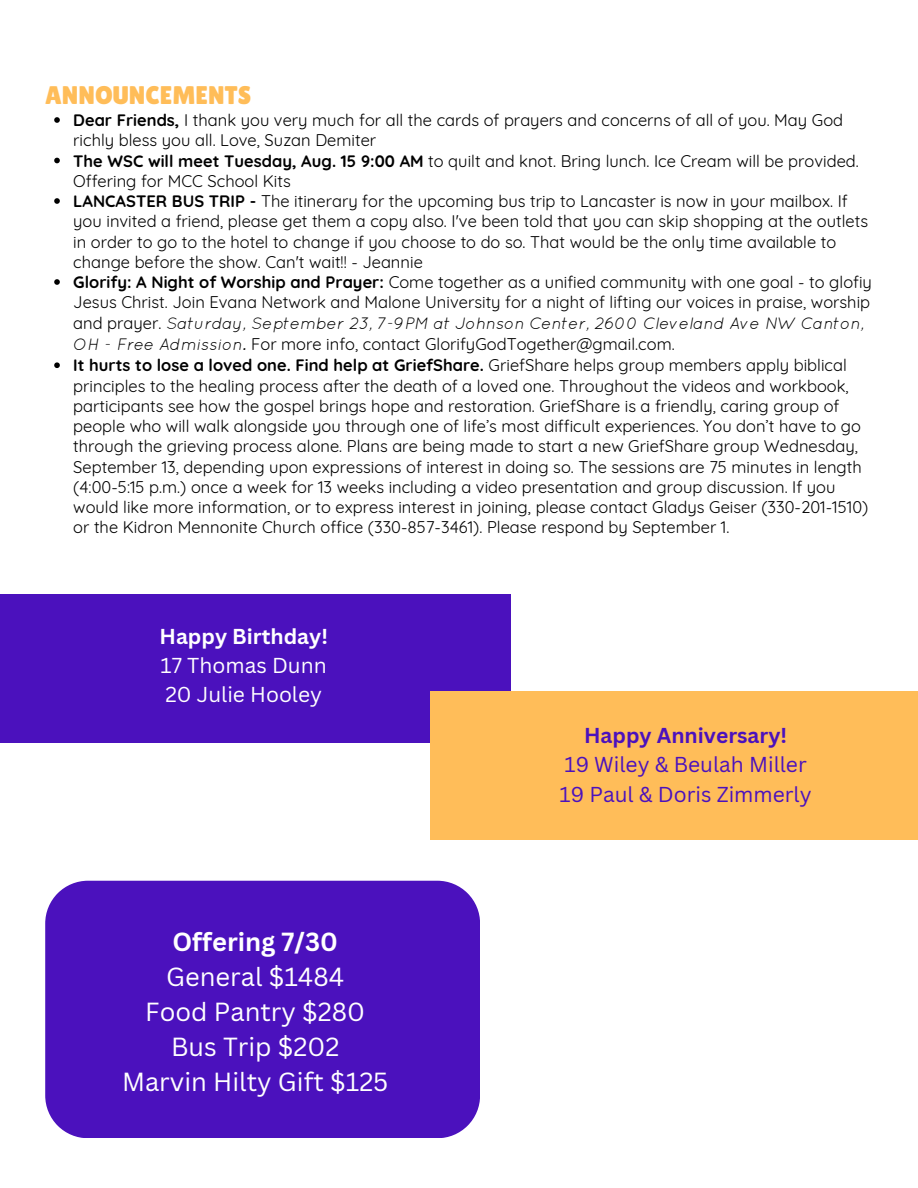
<style>
.page{position:relative;width:918px;height:1188px;background:#fff}
.page>*{position:absolute;margin:0;border:0;box-sizing:border-box;transform-origin:0 0}
.t1{font:25.5px "Canva Sans";color:#fff}
.t2{font:25.5px "Lilita One";color:#ffbd59}
.t3{font:700 25.5px "Canva Sans";color:#fff}
.t4{font:21px "Canva Sans";color:#4b11bd}
.t5{font:21px "Canva Sans";color:#fff}
.t6{font:700 21px "Canva Sans";color:#4b11bd}
.t7{font:700 21px "Canva Sans";color:#fff}
.t8{font:16.5px/20.2px "Quicksand";color:#000}
.s1{font-weight:700}
.s2{font-style:italic}
</style>
<div class="page">
<svg style="left:54px;top:117px;width:6px;height:6px"></svg>
<svg style="left:54px;top:158px;width:6px;height:5px"></svg>
<svg style="left:54px;top:198px;width:6px;height:6px"></svg>
<svg style="left:54px;top:279px;width:6px;height:6px"></svg>
<svg style="left:54px;top:362px;width:6px;height:6px"></svg>
<div style="left:0;top:594px;width:510px;height:148px;background:#4b11bd"></div>
<div style="left:45px;top:881px;width:435px;height:257px;background:#4b11bd"></div>
<div style="left:430px;top:692px;width:488px;height:148px;background:#ffbd59"></div>
<p class="t2" style="left:45px;top:80px;width:207px">ANNOUNCEMENTS</p>
<p class="t8" style="left:73px;top:110px;width:771px"><span class="s1">Dear Friends,</span> I thank you very much for all the cards of prayers and concerns of all of you. May God richly bless you all. Love, Suzan Demiter</p>
<p class="t8" style="left:73px;top:150px;width:787px"><span class="s1">The WSC will meet Tuesday, Aug. 15 9:00 AM</span> to quilt and knot. Bring lunch. Ice Cream will be provided.<br>Offering for MCC School Kits</p>
<p class="t8" style="left:73px;top:191px;width:796px"><span class="s1">LANCASTER BUS TRIP -</span> The itinerary for the upcoming bus trip to Lancaster is now in your mailbox. If you invited a friend, please get them a copy also. I've been told that you can skip shopping at the outlets in order to go to the hotel to change if you choose to do so. That would be the only time available to change before the show. Can't wait!! - Jeannie</p>
<p class="t8" style="left:73px;top:272px;width:800px;line-height:20.7px"><span class="s1">Glorify: A Night of Worship and Prayer:</span> Come together as a unified community with one goal - to glofiy Jesus Christ. Join Evana Network and Malone University for a night of lifting our voices in praise, worship and prayer. <span class="s2">Saturday, September 23, 7-9PM at Johnson Center, 2600 Cleveland Ave NW Canton, OH - Free Admission.</span> For more info, contact GlorifyGodTogether@gmail.com.</p>
<p class="t8" style="left:73px;top:355px;width:797px"><span class="s1">It hurts to lose a loved one. Find help at GriefShare.</span> GriefShare helps group members apply biblical principles to the healing process after the death of a loved one. Throughout the videos and workbook, participants see how the gospel brings hope and restoration. GriefShare is a friendly, caring group of people who will walk alongside you through one of life’s most difficult experiences. You don’t have to go through the grieving process alone. Plans are being made to start a new GriefShare group Wednesday, September 13, depending upon expressions of interest in doing so. The sessions are 75 minutes in length (4:00-5:15 p.m.) once a week for 13 weeks including a video presentation and group discussion. If you would like more information, or to express interest in joining, please contact Gladys Geiser (330-201-1510) or the Kidron Mennonite Church office (330-857-3461). Please respond by September 1.</p>
<p class="t7" style="left:160px;top:621px;width:170px">Happy Birthday!</p>
<p class="t5" style="left:161px;top:651px;width:168px">17 Thomas Dunn</p>
<p class="t5" style="left:165px;top:680px;width:158px">20 Julie Hooley</p>
<p class="t3" style="left:172px;top:924px;width:167px">Offering 7/30</p>
<p class="t1" style="left:166px;top:959px;width:179px">General $1484</p>
<p class="t1" style="left:145px;top:994px;width:221px">Food Pantry $280</p>
<p class="t1" style="left:171px;top:1029px;width:170px">Bus Trip $202</p>
<p class="t1" style="left:122px;top:1064px;width:268px">Marvin Hilty Gift $125</p>
<p class="t6" style="left:584px;top:721px;width:204px">Happy Anniversary!</p>
<p class="t4" style="left:564px;top:750px;width:244px">19 Wiley &amp; Beulah Miller</p>
<p class="t4" style="left:560px;top:779px;width:254px">19 Paul &amp; Doris Zimmerly</p>
</div>
